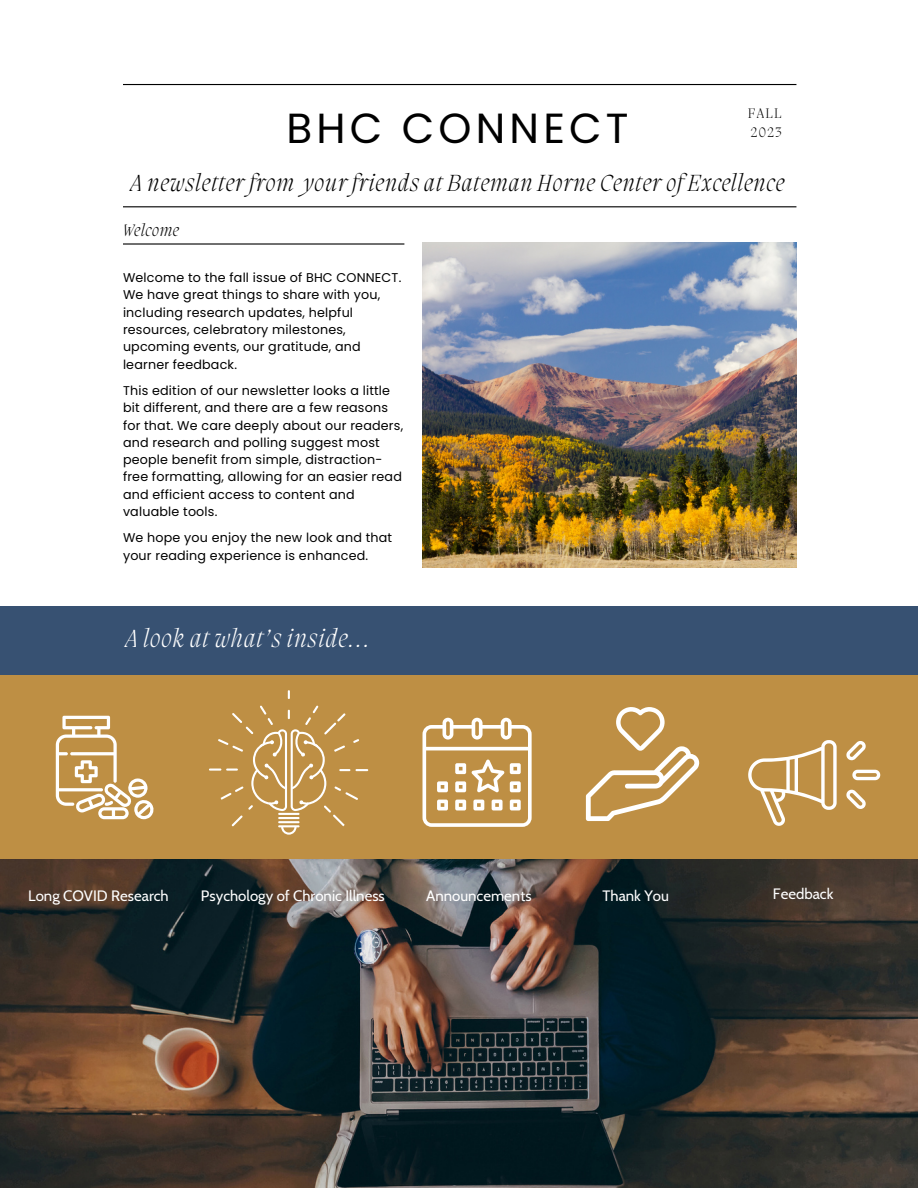
<style>
.page{position:relative;width:918px;height:1188px;background:#fff}
.page>*{position:absolute;margin:0;border:0;box-sizing:border-box;transform-origin:0 0}
.t1{font:42.15px "Poppins";letter-spacing:.1em;color:#000}
.t2{font:italic 200 25.35px "Migra";letter-spacing:.04em;color:#fff}
.t3{font:italic 200 23.85px "Migra";letter-spacing:.04em;color:#000}
.t4{font:italic 200 16.95px "Migra";letter-spacing:.04em;color:#000}
.t5{font:15px "Cabin";color:#fff}
.t6{font:200 14.1px "Migra";letter-spacing:.1em;color:#000}
.t7{font:12.75px/17.2px "Poppins";letter-spacing:.015em;color:#000}
</style>
<div class="page">
<hr style="left:123px;top:243px;width:281px;height:2px;background:#000">
<hr style="left:123px;top:206px;width:673px;height:1px;background:#000">
<hr style="left:123px;top:84px;width:673px;height:1px;background:#000">
<img style="left:423px;top:243px;width:373px;height:325px">
<div style="left:0;top:606px;width:918px;height:70px;background:#375172"></div>
<div style="left:0;top:676px;width:918px;height:254px;background:#be8f44"></div>
<svg style="left:56px;top:716px;width:98px;height:103px"></svg>
<svg style="left:288px;top:690px;width:2px;height:9px"></svg>
<svg style="left:209px;top:706px;width:159px;height:128px"></svg>
<svg style="left:748px;top:740px;width:132px;height:86px"></svg>
<svg style="left:423px;top:718px;width:109px;height:109px"></svg>
<svg style="left:586px;top:707px;width:113px;height:114px"></svg>
<img style="left:0;top:859px;width:918px;height:329px">
<p class="t6" style="left:748px;top:107px;width:35px">FALL</p>
<p class="t6" style="left:751px;top:126px;width:32px">2023</p>
<p class="t1" style="left:286px;top:98px;width:344px">BHC CONNECT</p>
<p class="t3" style="left:131px;top:172px;width:655px">A newsletter from your friends at Bateman Horne Center of Excellence</p>
<p class="t4" style="left:123px;top:223px;width:58px">Welcome</p>
<p class="t7" style="left:123px;top:269px;width:280px">Welcome to the fall issue of BHC CONNECT.<br>We have great things to share with you, including research updates, helpful resources, celebratory milestones, upcoming events, our gratitude, and learner feedback.</p>
<p class="t7" style="left:123px;top:382px;width:282px">This edition of our newsletter looks a little bit different, and there are a few reasons for that. We care deeply about our readers, and research and polling suggest most people benefit from simple, distraction&shy;free formatting, allowing for an easier read and efficient access to content and valuable tools.</p>
<p class="t7" style="left:123px;top:529px;width:271px">We hope you enjoy the new look and that your reading experience is enhanced.</p>
<p class="t2" style="left:126px;top:627px;width:246px">A look at what’s inside...</p>
<p class="t5" style="left:28px;top:886px;width:142px">Long COVID Research</p>
<p class="t5" style="left:201px;top:886px;width:185px">Psychology of Chronic Illness</p>
<p class="t5" style="left:426px;top:886px;width:107px">Announcements</p>
<p class="t5" style="left:603px;top:886px;width:68px">Thank You</p>
<p class="t5" style="left:773px;top:885px;width:62px">Feedback</p>
</div>
